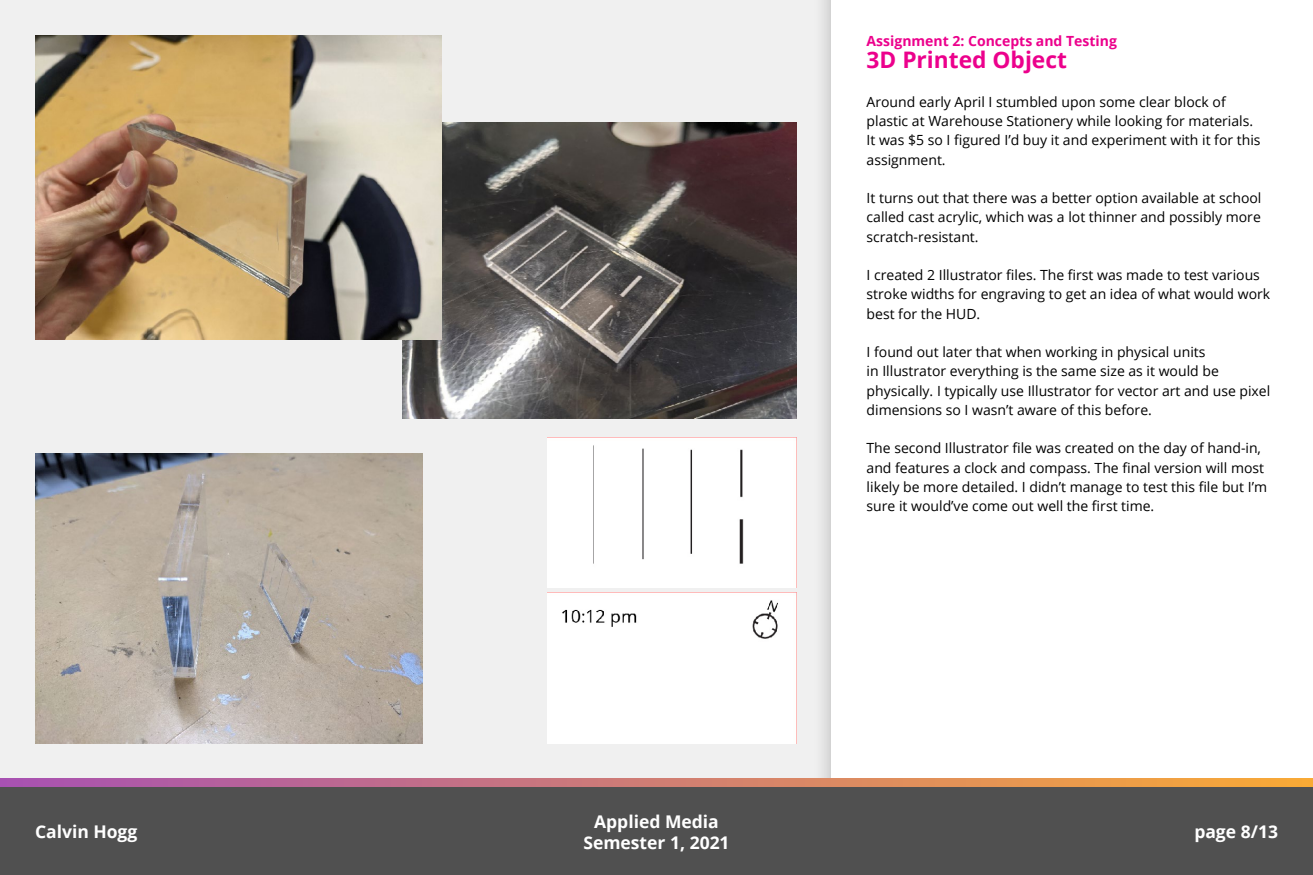
<style>
.page{position:relative;width:1313px;height:875px;background:#fff}
.page>*{position:absolute;margin:0;border:0;box-sizing:border-box;transform-origin:0 0}
.t1{font:700 22.75px "Open Sans";color:#ec008c}
.t2{font:700 17.5px/21px "Open Sans";color:#fff;text-align:center}
.Custom_style{font:14px/19.2px "Open Sans";color:#000}
.t3{font:700 14px "Open Sans";color:#ec008c}
</style>
<div class="page">
<div style="left:0;top:0;width:812px;height:779px;background:#f0f0f0"></div>
<div style="left:812px;top:0;width:500px;height:875px;background:#e5e5e5"></div>
<div style="left:831px;top:0;width:481px;height:875px;background:#fff"></div>
<svg style="left:0;top:779px;width:1312px;height:9px;background:#c1786f"></svg>
<div style="left:0;top:788px;width:1312px;height:87px;background:#505050"></div>
<img style="left:402px;top:123px;width:394px;height:295px">
<img style="left:35px;top:453px;width:387px;height:291px">
<img style="left:548px;top:437px;width:248px;height:151px">
<img style="left:548px;top:593px;width:248px;height:151px">
<img style="left:35px;top:35px;width:406px;height:305px">
<p class="t3" style="left:866px;top:31px;width:252px">Assignment 2: Concepts and Testing</p>
<p class="t1" style="left:866px;top:44px;width:202px">3D Printed Object</p>
<p class="Custom_style" style="left:866px;top:92px;width:395px">Around early April I stumbled upon some clear block of plastic at Warehouse Stationery while looking for materials.<br>It was $5 so I figured I’d buy it and experiment with it for this assignment.</p>
<p class="Custom_style" style="left:866px;top:188px;width:396px;text-align:justify">It turns out that there was a better option available at school called cast acrylic, which was a lot thinner and possibly more scratch-resistant.</p>
<p class="Custom_style" style="left:866px;top:265px;width:405px">I created 2 Illustrator files. The first was made to test various stroke widths for engraving to get an idea of what would work best for the HUD.</p>
<p class="Custom_style" style="left:866px;top:342px;width:405px">I found out later that when working in physical units<br>in Illustrator everything is the same size as it would be physically. I typically use Illustrator for vector art and use pixel dimensions so I wasn’t aware of this before.</p>
<p class="Custom_style" style="left:866px;top:438px;width:402px">The second Illustrator file was created on the day of hand-in, and features a clock and compass. The final version will most likely be more detailed. I didn’t manage to test this file but I’m sure it would’ve come out well the first time.</p>
<p class="t2" style="left:583px;top:810px;width:148px">Applied Media<br>Semester 1, 2021</p>
<p class="t2" style="left:35px;top:820px;width:104px">Calvin Hogg</p>
<p class="t2" style="left:1194px;top:821px;width:85px">page 8/13</p>
</div>
